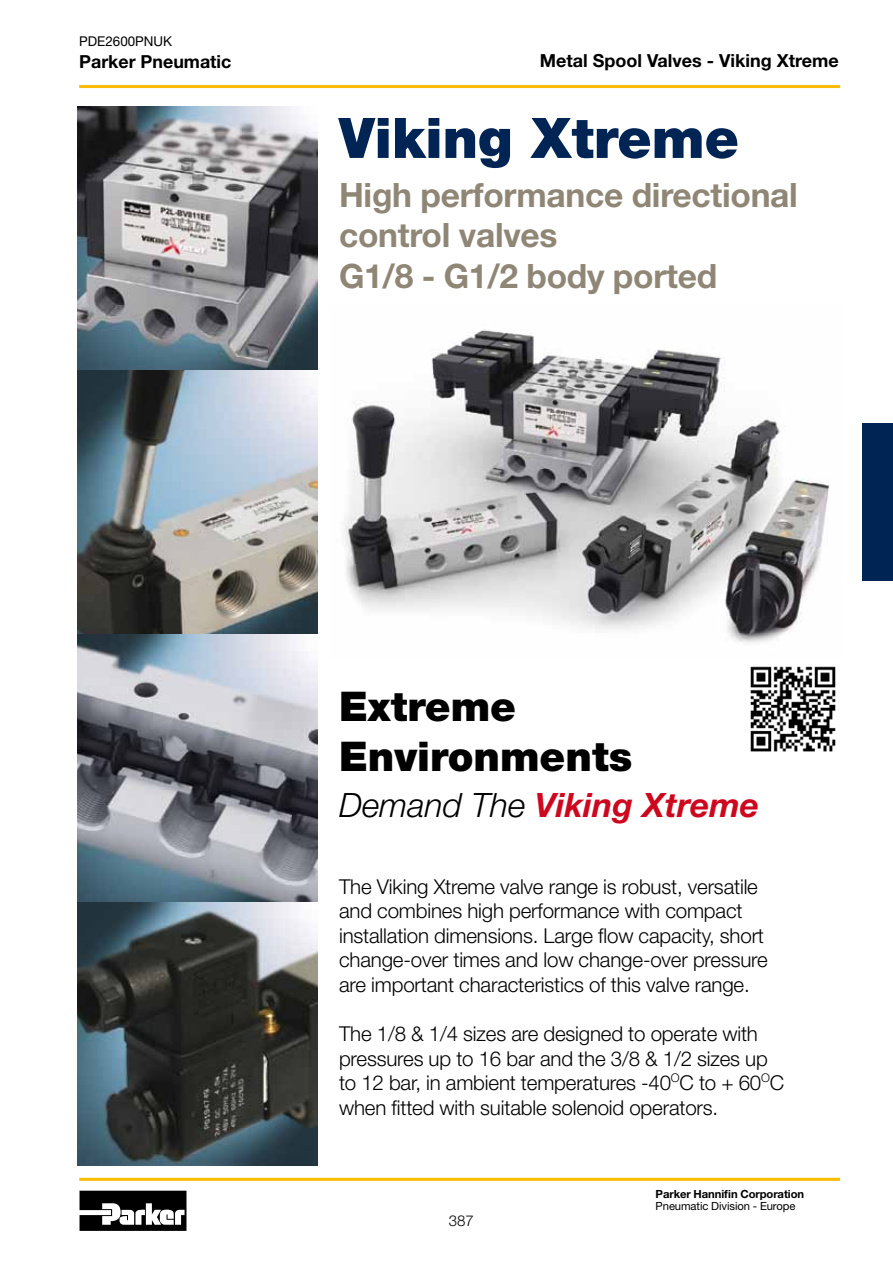
<style>
.page{position:relative;width:893px;height:1263px;background:#fff}
.page>*{position:absolute;margin:0;border:0;box-sizing:border-box;transform-origin:0 0}
.t1{font:900 55.95px "Helvetica Neue LT Std";color:#002454}
.t2{font:900 40.95px/50.1px "Helvetica Neue LT Std";color:#000}
.t3{font:700 33.6px/40.2px "Helvetica Neue LT Std";letter-spacing:-.01em;color:#8f8676}
.t4{font:italic 700 33.6px "Helvetica Neue LT Std";color:#cd071e}
.t5{font:300 20.55px/24.6px "Helvetica Neue LT Std";letter-spacing:-.01em;color:#000}
.t6{font:700 18px "Helvetica Neue LT Std";color:#000}
.t7{font:300 15px "Helvetica Neue LT Std";color:#000}
.t8{font:13.5px "Helvetica Neue LT Std";color:#000}
.t9{font:700 11.25px "Helvetica Neue LT Std";letter-spacing:-.01em;color:#000}
.t10{font:11.25px "Helvetica Neue LT Std";letter-spacing:-.01em;color:#000}
.s1{font-weight:300;color:#000}
</style>
<div class="page">
<hr style="left:79px;top:85px;width:761px;height:3px;background:#fabb00">
<hr style="left:79px;top:1178px;width:761px;height:3px;background:#fabb00">
<svg style="left:80px;top:1191px;width:106px;height:40px"></svg>
<div style="left:862px;top:423px;width:31px;height:158px;background:#002454"></div>
<img style="left:77px;top:107px;width:240px;height:528px">
<img style="left:77px;top:635px;width:240px;height:268px">
<img style="left:77px;top:903px;width:240px;height:262px">
<img style="left:344px;top:329px;width:486px;height:313px">
<img style="left:750px;top:666px;width:86px;height:86px">
<p class="t8" style="left:79px;top:33px;width:94px">PDE2600PNUK</p>
<p class="t6" style="left:79px;top:50px;width:154px">Parker Pneumatic</p>
<p class="t6" style="left:540px;top:50px;width:300px">Metal Spool Valves - Viking Xtreme</p>
<h1 class="t1" style="left:339px;top:105px;width:401px">Viking Xtreme</h1>
<h3 class="t3" style="left:339px;top:174px;width:460px">High performance directional control valves<br>G1/8 - G1/2 body ported</h3>
<h2 class="t2" style="left:339px;top:681px;width:295px">Extreme<br>Environments</h2>
<h3 class="t4" style="left:339px;top:784px;width:422px"><span class="s1">Demand The</span> Viking Xtreme</h3>
<p class="t5" style="left:339px;top:873px;width:430px">The Viking Xtreme valve range is robust, versatile and combines high performance with compact installation dimensions. Large flow capacity, short change-over times and low change-over pressure are important characteristics of this valve range.</p>
<p class="t5" style="left:339px;top:1021px;width:447px">The 1/8 &amp; 1/4 sizes are designed to operate with pressures up to 16 bar and the 3/8 &amp; 1/2 sizes up to 12 bar, in ambient temperatures -40<sup>O</sup>C to + 60<sup>O</sup>C when fitted with suitable solenoid operators.</p>
<p class="t7" style="left:449px;top:1211px;width:27px">387</p>
<p class="t9" style="left:656px;top:1187px;width:150px">Parker Hannifin Corporation</p>
<p class="t10" style="left:656px;top:1200px;width:141px">Pneumatic Division - Europe</p>
</div>
